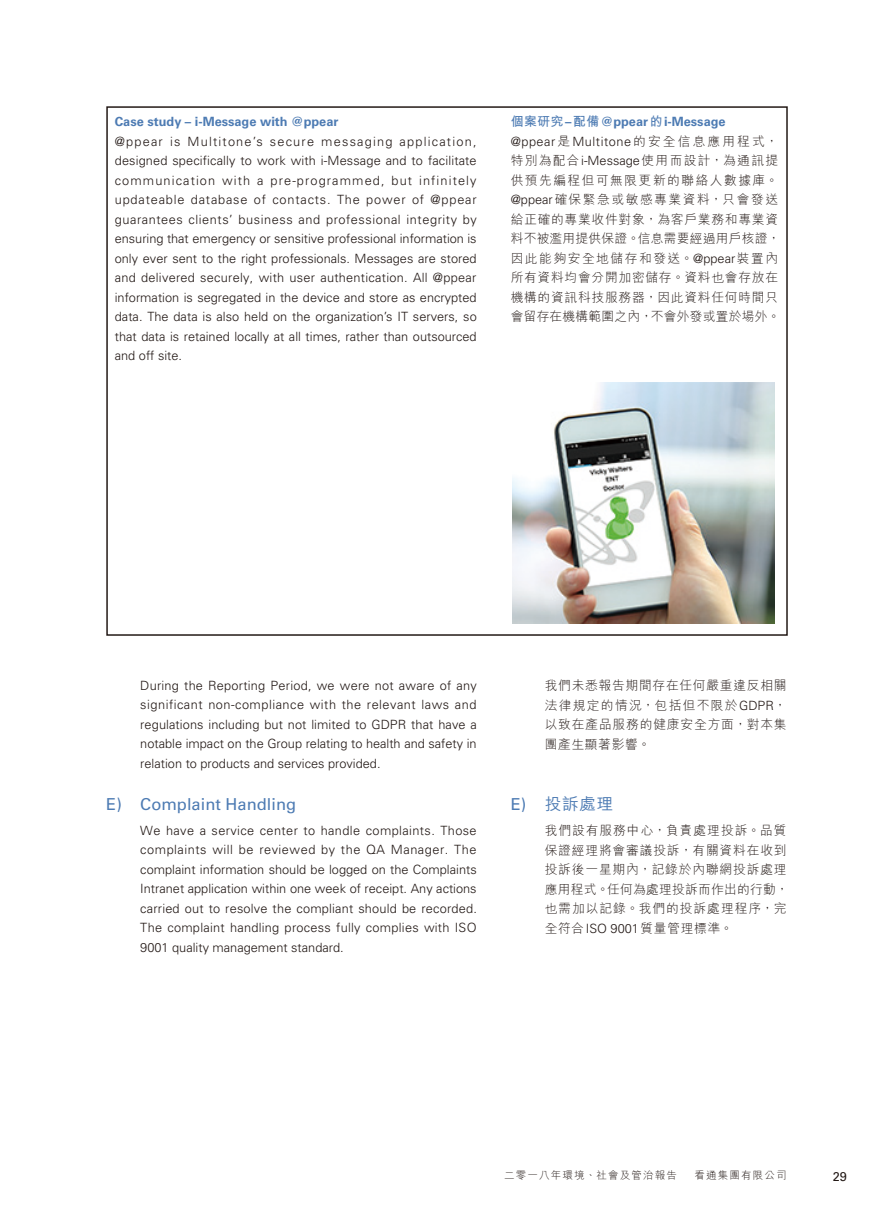
<style>
.page{position:relative;width:893px;height:1212px;background:#fff}
.page>*{position:absolute;margin:0;border:0;box-sizing:border-box;transform-origin:0 0}
.t1{font:16.5px "Univers LT Std";color:#4d7bb3}
.t2{font:500 16.5px "M Hei HK";color:#4d7bb3}
.t3{font:300 12.75px/19.5px "Univers LT Std";color:#231916;text-align:justify}
.t4{font:300 12.75px/19.5px "M Hei HK";letter-spacing:.065em;color:#231916}
.t5{font:700 12.75px/19.5px "Univers LT Std";color:#4d7bb3}
.t6{font:12.75px "Univers LT Std";color:#231916}
.t7{font:300 10.5px "M Hei HK";letter-spacing:.11em;color:#231916}
.s1{font-family:"M Hei HK"}
.s2{font-weight:300;color:#231916}
.s3{font-family:"M Hei HK";font-weight:300;color:#231916}
.s4{font-family:"Univers LT Std"}
.s5{font-family:"Univers LT Std";font-weight:400}
</style>
<div class="page">
<div style="left:106px;top:106px;width:682px;height:530px;border:2px solid #231916"></div>
<img style="left:513px;top:382px;width:262px;height:241px">
<p class="t5" style="left:115px;top:112px;width:225px">Case study – i-Message with @ppear</p>
<p class="t3" style="left:115px;top:131px;width:364px">@ppear is Multitone’s secure messaging application, designed specifically to work with i-Message and to facilitate communication with a pre-programmed, but infinitely updateable database of contacts. The power of @ppear guarantees clients’ business and professional integrity by ensuring that emergency or sensitive professional information is only ever sent to the right professionals. Messages are stored and delivered securely, with user authentication. All @ppear information is segregated in the device and store as encrypted data. The data is also held on the organization’s IT servers, so that data is retained locally at all times, rather than outsourced and off site.</p>
<p class="t5" style="left:511px;top:112px;width:269px"><span class="s1">個案研究</span>–<span class="s1">配備</span>@ppear<span class="s1">的</span>i-Message<br><span class="s2">@ppear</span><span class="s3">是</span><span class="s2">Multitone</span><span class="s3">的安全信息應用程式，</span></p>
<p class="t4" style="left:511px;top:151px;width:271px">特別為配合<span class="s4">i-Message</span>使用而設計，為通訊提供預先編程但可無限更新的聯絡人數據庫。<span class="s4">@ppear</span>確保緊急或敏感專業資料，只會發送給正確的專業收件對象，為客戶業務和專業資料不被濫用提供保證。信息需要經過用戶核證，因此能夠安全地儲存和發送。<span class="s4">@ppear</span>裝置內所有資料均會分開加密儲存。資料也會存放在機構的資訊科技服務器，因此資料任何時間只會留存在機構範圍之內，不會外發或置於場外。</p>
<p class="t3" style="left:140px;top:675px;width:338px">During the Reporting Period, we were not aware of any significant non-compliance with the relevant laws and regulations including but not limited to GDPR that have a notable impact on the Group relating to health and safety in relation to products and services provided.</p>
<p class="t1" style="left:106px;top:794px;width:191px">E) Complaint Handling</p>
<p class="t3" style="left:140px;top:820px;width:338px">We have a service center to handle complaints. Those complaints will be reviewed by the QA Manager. The complaint information should be logged on the Complaints Intranet application within one week of receipt. Any actions carried out to resolve the compliant should be recorded.<br>The complaint handling process fully complies with ISO 9001 quality management standard.</p>
<p class="t4" style="left:545px;top:675px;width:243px;text-align:justify">我們未悉報告期間存在任何嚴重違反相關法律規定的情況，包括但不限於<span class="s4">GDPR</span>，以致在產品服務的健康安全方面，對本集團產生顯著影響。</p>
<p class="t2" style="left:511px;top:792px;width:104px"><span class="s5">E)</span> 投訴處理</p>
<p class="t4" style="left:545px;top:820px;width:245px">我們設有服務中心，負責處理投訴。品質保證經理將會審議投訴，有關資料在收到投訴後一星期內，記錄於內聯網投訴處理應用程式。任何為處理投訴而作出的行動，也需加以記錄。我們的投訴處理程序，完全符合<span class="s4">ISO 9001</span>質量管理標準。</p>
<p class="t7" style="left:504px;top:1169px;width:174px">二零一八年環境、社會及管治報告</p>
<p class="t7" style="left:695px;top:1169px;width:94px">看通集團有限公司</p>
<p class="t6" style="left:833px;top:1169px;width:16px">29</p>
</div>
